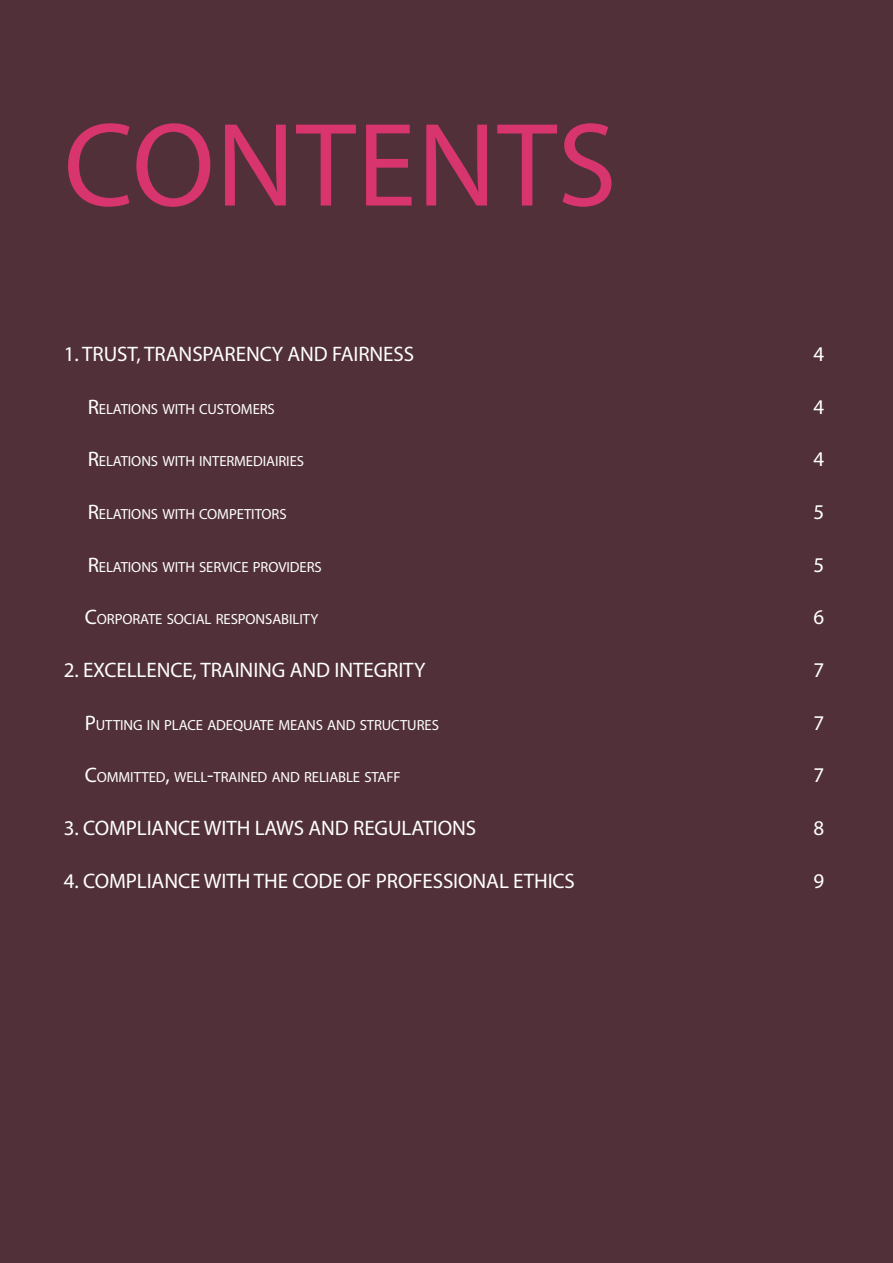
<style>
.page{position:relative;width:893px;height:1263px;background:#513039}
.page>*{position:absolute;margin:0;border:0;box-sizing:border-box;transform-origin:0 0}
.Titre_brochure{font:120px "Myriad Pro";color:#d8356e}
.TDM{font:21px "Myriad Pro";color:#fff}
.t1{font:14.7px "Myriad Pro";letter-spacing:-.005em;color:#fff}
.s1{font-size:21px}
</style>
<div class="page">
<p class="Titre_brochure" style="left:64px;top:91px;width:69px">CONTENTS</p>
<p class="TDM" style="left:64px;top:341px;width:31px">1. TRUST</p>
<p class="TDM" style="left:137px;top:341px;width:21px">, TRANSPARENC</p>
<p class="TDM" style="left:272px;top:341px;width:30px">Y AND</p>
<p class="TDM" style="left:332px;top:341px;width:10px">FAIRNESS</p>
<p class="TDM" style="left:814px;top:341px;width:12px">4</p>
<p class="t1" style="left:88px;top:399px;width:189px"><span class="s1">R</span>ELATIONS WITH CUSTOMERS</p>
<p class="TDM" style="left:814px;top:393px;width:12px">4</p>
<p class="t1" style="left:88px;top:452px;width:218px"><span class="s1">R</span>ELATIONS WITH INTERMEDIAIRIES</p>
<p class="TDM" style="left:814px;top:446px;width:12px">4</p>
<p class="t1" style="left:88px;top:505px;width:200px"><span class="s1">R</span>ELATIONS WITH COMPETITORS</p>
<p class="TDM" style="left:814px;top:499px;width:12px">5</p>
<p class="t1" style="left:88px;top:557px;width:236px"><span class="s1">R</span>ELATIONS WITH SERVICE PROVIDERS</p>
<p class="TDM" style="left:814px;top:551px;width:12px">5</p>
<p class="t1" style="left:85px;top:610px;width:235px"><span class="s1">C</span>ORPORATE SOCIAL RESPONSABILITY</p>
<p class="TDM" style="left:814px;top:604px;width:12px">6</p>
<p class="TDM" style="left:64px;top:657px;width:53px">2. EXCELLENCE</p>
<p class="TDM" style="left:193px;top:657px;width:20px">, TRAINING</p>
<p class="TDM" style="left:290px;top:657px;width:15px">AND</p>
<p class="TDM" style="left:334px;top:657px;width:11px">INTEGRIT</p>
<p class="TDM" style="left:414px;top:657px;width:13px">Y</p>
<p class="TDM" style="left:814px;top:657px;width:12px">7</p>
<p class="t1" style="left:85px;top:715px;width:356px"><span class="s1">P</span> UTTING IN PLACE ADEQUATE MEANS AND STRUCTURES</p>
<p class="TDM" style="left:814px;top:709px;width:12px">7</p>
<p class="t1" style="left:85px;top:768px;width:317px"><span class="s1">C</span>OMMITTED<span class="s1">,</span> WELL<span class="s1">-</span>TRAINED AND RELIABLE STAFF</p>
<p class="TDM" style="left:814px;top:762px;width:12px">7</p>
<p class="TDM" style="left:64px;top:815px;width:32px">3. COMPLIANCE</p>
<p class="TDM" style="left:204px;top:815px;width:13px">WITH</p>
<p class="TDM" style="left:255px;top:815px;width:13px">LAWS</p>
<p class="TDM" style="left:308px;top:815px;width:15px">AND</p>
<p class="TDM" style="left:353px;top:815px;width:12px">REGULATIONS</p>
<p class="TDM" style="left:814px;top:815px;width:12px">8</p>
<p class="TDM" style="left:64px;top:867px;width:32px">4. COMPLIANCE</p>
<p class="TDM" style="left:204px;top:867px;width:13px">WITH</p>
<p class="TDM" style="left:254px;top:867px;width:13px">THE</p>
<p class="TDM" style="left:292px;top:867px;width:14px">CODE</p>
<p class="TDM" style="left:347px;top:867px;width:41px">OF PROFESSIONAL</p>
<p class="TDM" style="left:513px;top:867px;width:10px">ETHICS</p>
<p class="TDM" style="left:814px;top:867px;width:12px">9</p>
</div>
